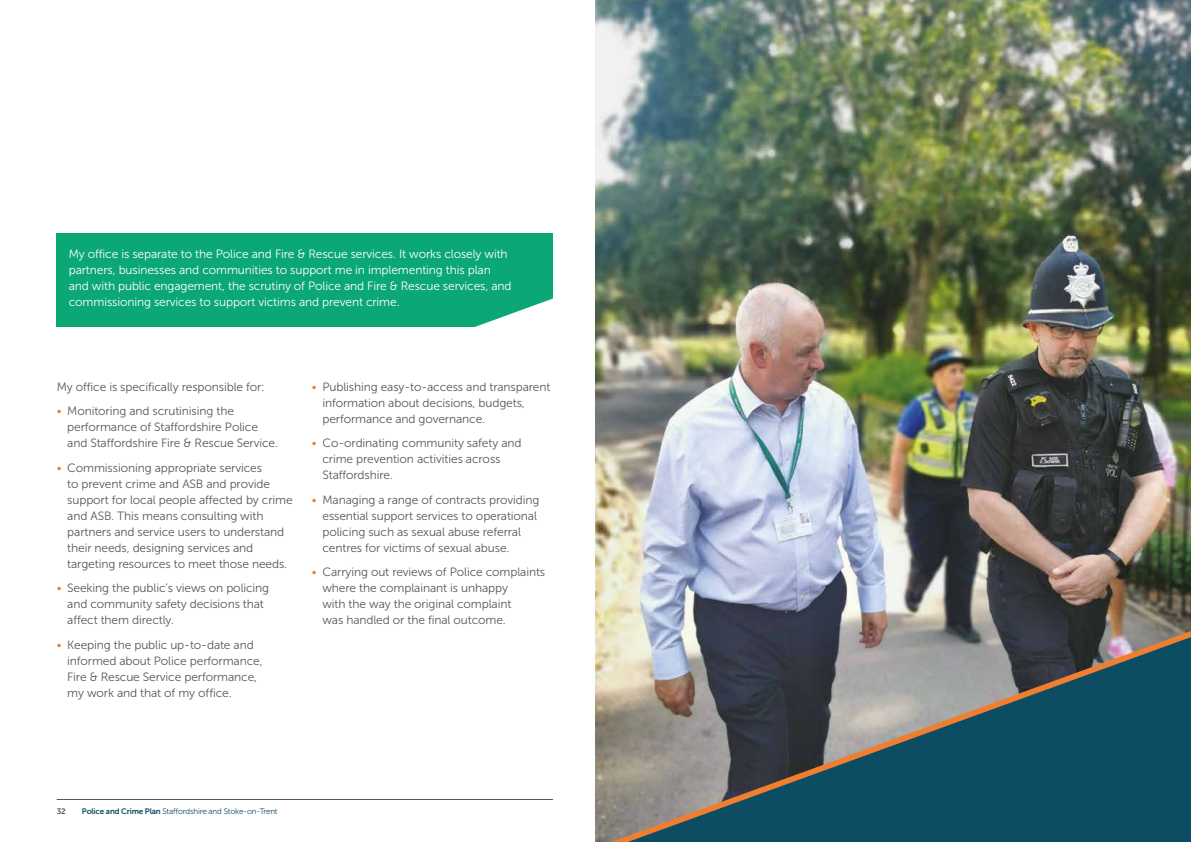
<style>
.page{position:relative;width:1191px;height:842px;background:#fff}
.page>*{position:absolute;margin:0;border:0;box-sizing:border-box;transform-origin:0 0}
.t1{font:12px/16px "Museo Sans 300";letter-spacing:-.01em;color:#575756}
.t2{font:12px/16px "Museo Sans 300";letter-spacing:-.01em;color:#fff}
.t3{font:8px "Museo Sans 300";letter-spacing:-.02em;color:#0d4d63}
.t4{font:8px "Museo Sans 700";color:#575756}
.s1{color:#f07e31}
.s2{font-family:"Museo Sans 700"}
</style>
<div class="page">
<img style="left:595px;top:0;width:596px;height:842px">
<svg style="left:611px;top:631px;width:580px;height:211px;background:#4b656d"></svg>
<div style="left:57px;top:233px;width:496px;height:94px;background:#0ca777"></div>
<svg style="left:475px;top:298px;width:78px;height:29px"></svg>
<hr style="left:57px;top:799px;width:496px;height:1px;background:#575756">
<p class="t2" style="left:69px;top:246px;width:444px">My office is separate to the Police and Fire &amp; Rescue services. It works closely with partners, businesses and communities to support me in implementing this plan and with public engagement, the scrutiny of Police and Fire &amp; Rescue services, and commissioning services to support victims and prevent crime.</p>
<p class="t1" style="left:57px;top:379px;width:210px">My office is specifically responsible for:</p>
<p class="t1" style="left:67px;top:403px;width:212px;text-indent:-11px"><span class="s1">•</span> Monitoring and scrutinising the performance of Staffordshire Police and Staffordshire Fire &amp; Rescue Service.</p>
<p class="t1" style="left:67px;top:460px;width:227px;text-indent:-11px"><span class="s1">•</span> Commissioning appropriate services<br>to prevent crime and ASB and provide support for local people affected by crime and ASB. This means consulting with partners and service users to understand their needs, designing services and targeting resources to meet those needs.</p>
<p class="t1" style="left:67px;top:580px;width:203px;text-indent:-11px"><span class="s1">•</span> Seeking the public’s views on policing and community safety decisions that affect them directly.</p>
<p class="t1" style="left:67px;top:637px;width:197px;text-indent:-11px"><span class="s1">•</span> Keeping the public up-to-date and informed about Police performance, Fire &amp; Rescue Service performance, my work and that of my office.</p>
<p class="t1" style="left:322px;top:379px;width:229px;text-indent:-11px"><span class="s1">•</span> Publishing easy-to-access and transparent information about decisions, budgets, performance and governance.</p>
<p class="t1" style="left:322px;top:435px;width:200px;text-indent:-11px"><span class="s1">•</span> Co-ordinating community safety and crime prevention activities across<br>Staffordshire.</p>
<p class="t1" style="left:322px;top:492px;width:218px;text-indent:-11px"><span class="s1">•</span> Managing a range of contracts providing essential support services to operational policing such as sexual abuse referral centres for victims of sexual abuse.</p>
<p class="t1" style="left:322px;top:564px;width:224px;text-indent:-11px"><span class="s1">•</span> Carrying out reviews of Police complaints where the complainant is unhappy<br>with the way the original complaint<br>was handled or the final outcome.</p>
<p class="t4" style="left:57px;top:807px;width:11px">32</p>
<p class="t3" style="left:82px;top:807px;width:197px"><span class="s2">Police and Crime Plan</span> Staffordshire and Stoke-on-Trent</p>
</div>
